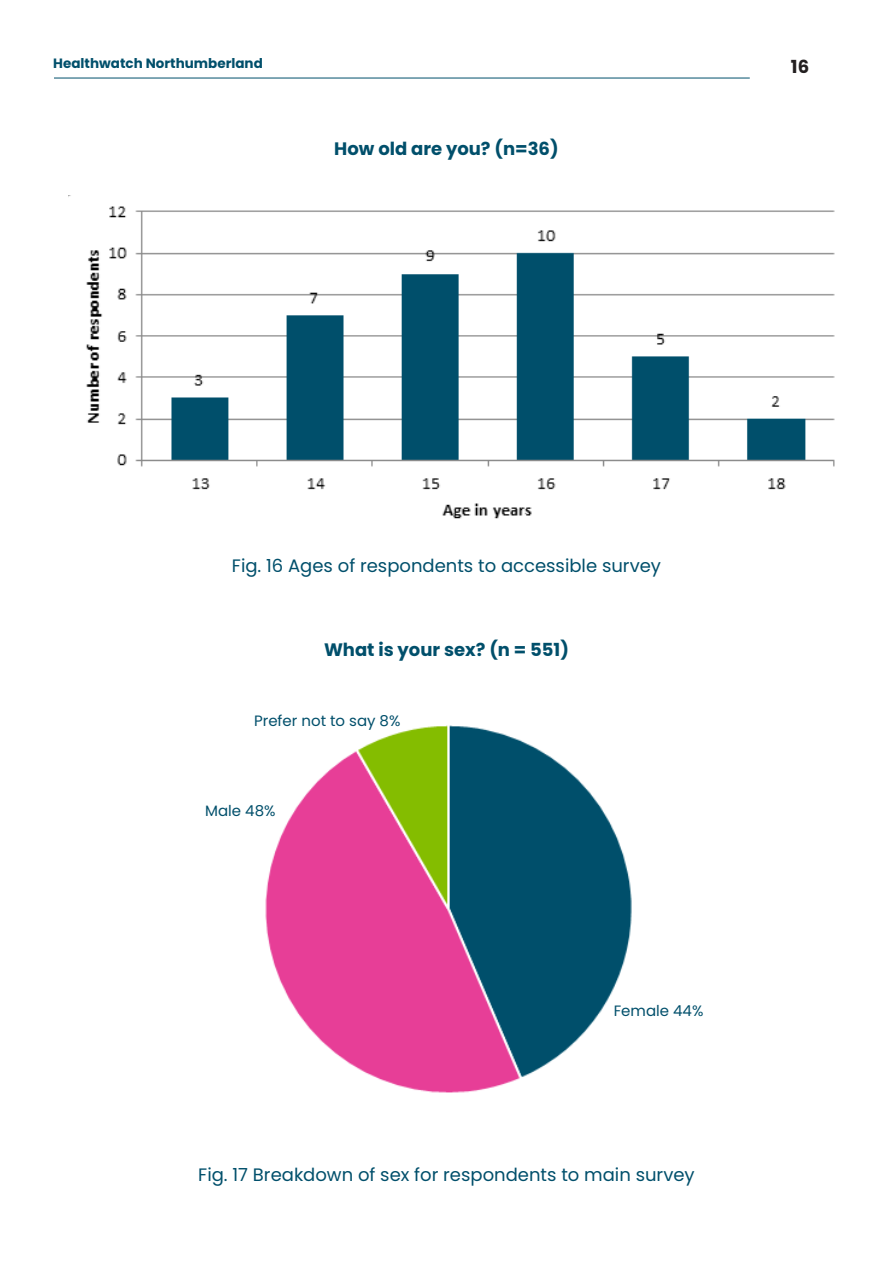
<style>
.page{position:relative;width:893px;height:1263px;background:#fff}
.page>*{position:absolute;margin:0;border:0;box-sizing:border-box;transform-origin:0 0}
.Body_Copy{font:18px "Poppins";color:#004f6b}
.Body_Copy-2{font:700 18px "Poppins";color:#004f6b}
.t1{font:700 18px "Poppins";color:#231f20}
.Body_Copy_-_bulleted_list{font:15px "Poppins";color:#004f6b}
.t2{font:700 13.5px "Poppins";color:#004f6b}
</style>
<div class="page">
<img style="left:68px;top:196px;width:767px;height:323px">
<img style="left:265px;top:725px;width:367px;height:368px">
<hr style="left:54px;top:78px;width:696px;height:1px;background:#004f6b">
<p class="t2" style="left:53px;top:56px;width:211px">Healthwatch Northumberland</p>
<p class="Body_Copy-2" style="left:334px;top:138px;width:226px">How old are you? (n=36)</p>
<p class="t1" style="left:791px;top:56px;width:20px">16</p>
<p class="Body_Copy" style="left:232px;top:555px;width:431px">Fig. 16 Ages of respondents to accessible survey</p>
<p class="Body_Copy-2" style="left:324px;top:639px;width:246px">What is your sex? (n = 551)</p>
<p class="Body_Copy_-_bulleted_list" style="left:254px;top:712px;width:148px">Prefer not to say 8%</p>
<p class="Body_Copy_-_bulleted_list" style="left:205px;top:802px;width:72px">Male 48%</p>
<p class="Body_Copy_-_bulleted_list" style="left:614px;top:1002px;width:91px">Female 44%</p>
<p class="Body_Copy" style="left:198px;top:1165px;width:498px">Fig. 17 Breakdown of sex for respondents to main survey</p>
</div>
